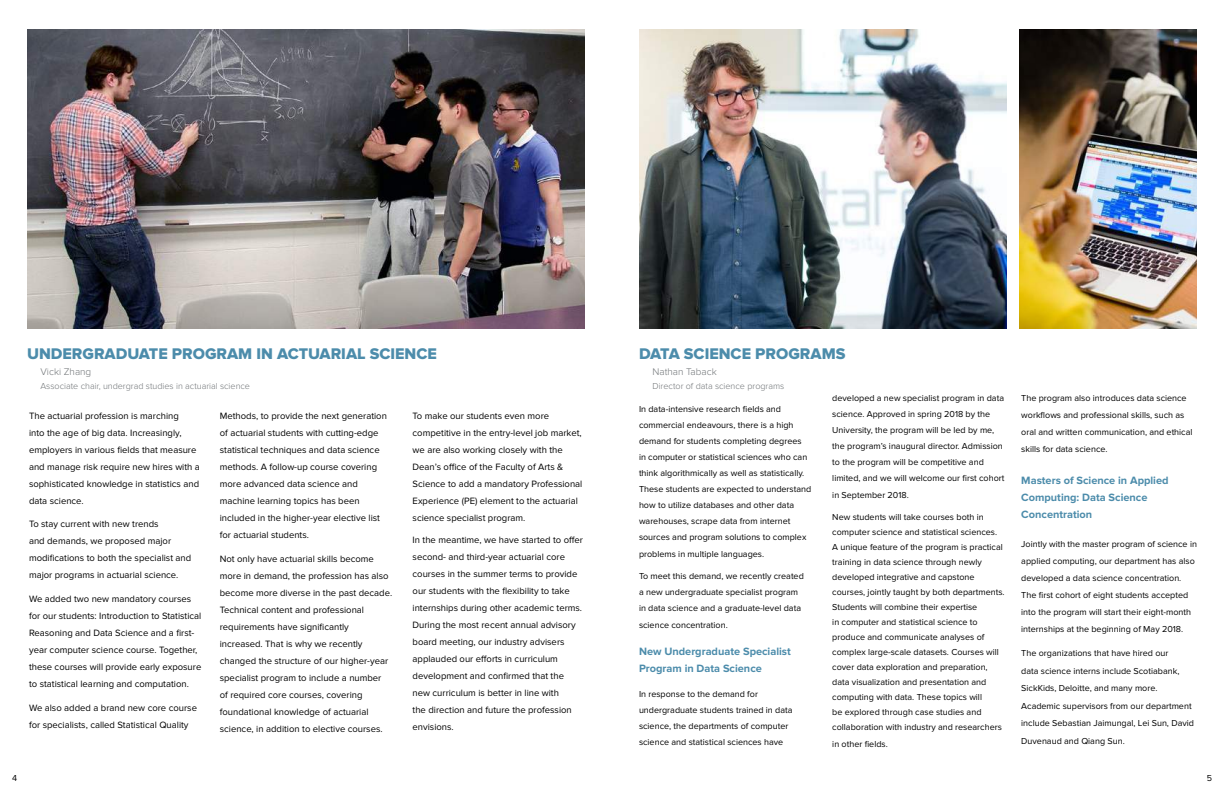
<style>
.page{position:relative;width:1224px;height:792px;background:#fff}
.page>*{position:absolute;margin:0;border:0;box-sizing:border-box;transform-origin:0 0}
.t1{font:16px "Proxima Nova Extrabld";color:#4c8cab}
.t2{font:700 11px/17px "Proxima Nova";color:#4c8cab}
.t3{font:300 10px "Proxima Nova";color:#6f7376}
.t4{font:9.5px/17px "Proxima Nova";color:#000}
.t5{font:9px/16px "Proxima Nova";color:#000}
.t6{font:300 9px "Proxima Nova";color:#6f7376}
</style>
<div class="page">
<img style="left:639px;top:30px;width:368px;height:298px">
<img style="left:1019px;top:30px;width:178px;height:298px">
<img style="left:27px;top:30px;width:558px;height:298px">
<h1 class="t1" style="left:27px;top:344px;width:411px">UNDERGRADUATE PROGRAM IN ACTUARIAL SCIENCE</h1>
<p class="t3" style="left:40px;top:366px;width:52px">Vicki Zhang</p>
<p class="t6" style="left:40px;top:381px;width:211px">Associate chair, undergrad studies in actuarial science</p>
<p class="t4" style="left:29px;top:407px;width:172px">The actuarial profession is marching<br>into the age of big data. Increasingly, employers in various fields that measure and manage risk require new hires with a sophisticated knowledge in statistics and data science.</p>
<p class="t4" style="left:29px;top:515px;width:164px">To stay current with new trends<br>and demands, we proposed major modifications to both the specialist and major programs in actuarial science.</p>
<p class="t4" style="left:29px;top:590px;width:174px">We added two new mandatory courses for our students: Introduction to Statistical Reasoning and Data Science and a first&shy;year computer science course. Together, these courses will provide early exposure to statistical learning and computation.</p>
<p class="t4" style="left:29px;top:699px;width:170px">We also added a brand new core course for specialists, called Statistical Quality</p>
<p class="t4" style="left:220px;top:407px;width:169px">Methods, to provide the next generation of actuarial students with cutting-edge statistical techniques and data science methods. A follow-up course covering more advanced data science and machine learning topics has been included in the higher-year elective list for actuarial students.</p>
<p class="t4" style="left:220px;top:550px;width:174px">Not only have actuarial skills become more in demand, the profession has also become more diverse in the past decade.<br>Technical content and professional requirements have significantly increased. That is why we recently changed the structure of our higher-year specialist program to include a number<br>of required core courses, covering foundational knowledge of actuarial science, in addition to elective courses.</p>
<p class="t4" style="left:413px;top:407px;width:171px">To make our students even more competitive in the entry-level job market, we are also working closely with the Dean’s office of the Faculty of Arts &amp; Science to add a mandatory Professional Experience (PE) element to the actuarial science specialist program.</p>
<p class="t4" style="left:413px;top:531px;width:172px">In the meantime, we have started to offer second- and third-year actuarial core courses in the summer terms to provide our students with the flexibility to take internships during other academic terms.<br>During the most recent annual advisory board meeting, our industry advisers applauded our efforts in curriculum development and confirmed that the new curriculum is better in line with<br>the direction and future the profession envisions.</p>
<h1 class="t1" style="left:639px;top:344px;width:208px">DATA SCIENCE PROGRAMS</h1>
<p class="t3" style="left:652px;top:366px;width:66px">Nathan Taback</p>
<p class="t6" style="left:652px;top:381px;width:133px">Director of data science programs</p>
<p class="t5" style="left:639px;top:401px;width:174px">In data-intensive research fields and commercial endeavours, there is a high demand for students completing degrees<br>in computer or statistical sciences who can think algorithmically as well as statistically.<br>These students are expected to understand how to utilize databases and other data warehouses, scrape data from internet sources and program solutions to complex</p>
<p class="t5" style="left:639px;top:546px;width:127px">problems in multiple languages.</p>
<p class="t5" style="left:639px;top:568px;width:166px">To meet this demand, we recently created a new undergraduate specialist program in data science and a graduate-level data</p>
<p class="t5" style="left:639px;top:617px;width:90px">science concentration.</p>
<p class="t2" style="left:639px;top:643px;width:153px">New Undergraduate Specialist<br>Program in Data Science</p>
<p class="t5" style="left:639px;top:686px;width:155px">In response to the demand for undergraduate students trained in data science, the departments of computer science and statistical sciences have</p>
<p class="t5" style="left:832px;top:390px;width:174px">developed a new specialist program in data science. Approved in spring 2018 by the University, the program will be led by me, the program’s inaugural director. Admission to the program will be competitive and limited, and we will welcome our first cohort</p>
<p class="t5" style="left:832px;top:487px;width:78px">in September 2018.</p>
<p class="t5" style="left:832px;top:510px;width:174px;line-height:15px">New students will take courses both in computer science and statistical sciences.<br>A unique feature of the program is practical training in data science through newly developed integrative and capstone courses, jointly taught by both departments.<br>Students will combine their expertise<br>in computer and statistical science to produce and communicate analyses of complex large-scale datasets. Courses will cover data exploration and preparation, data visualization and presentation and computing with data. These topics will<br>be explored through case studies and collaboration with industry and researchers</p>
<p class="t5" style="left:832px;top:736px;width:57px">in other fields.</p>
<p class="t5" style="left:1021px;top:390px;width:173px;line-height:17px">The program also introduces data science workflows and professional skills, such as oral and written communication, and ethical skills for data science.</p>
<p class="t2" style="left:1021px;top:472px;width:149px">Masters of Science in Applied<br>Computing: Data Science<br>Concentration</p>
<p class="t5" style="left:1021px;top:536px;width:177px;line-height:17px">Jointly with the master program of science in applied computing, our department has also developed a data science concentration.<br>The first cohort of eight students accepted into the program will start their eight-month internships at the beginning of May 2018.</p>
<p class="t5" style="left:1021px;top:645px;width:174px;line-height:17.5px">The organizations that have hired our<br>data science interns include Scotiabank, SickKids, Deloitte, and many more.<br>Academic supervisors from our department include Sebastian Jaimungal, Lei Sun, David Duvenaud and Qiang Sun.</p>
<p class="t5" style="left:12px;top:771px;width:7px">4</p>
<p class="t5" style="left:1207px;top:771px;width:7px">5</p>
</div>
